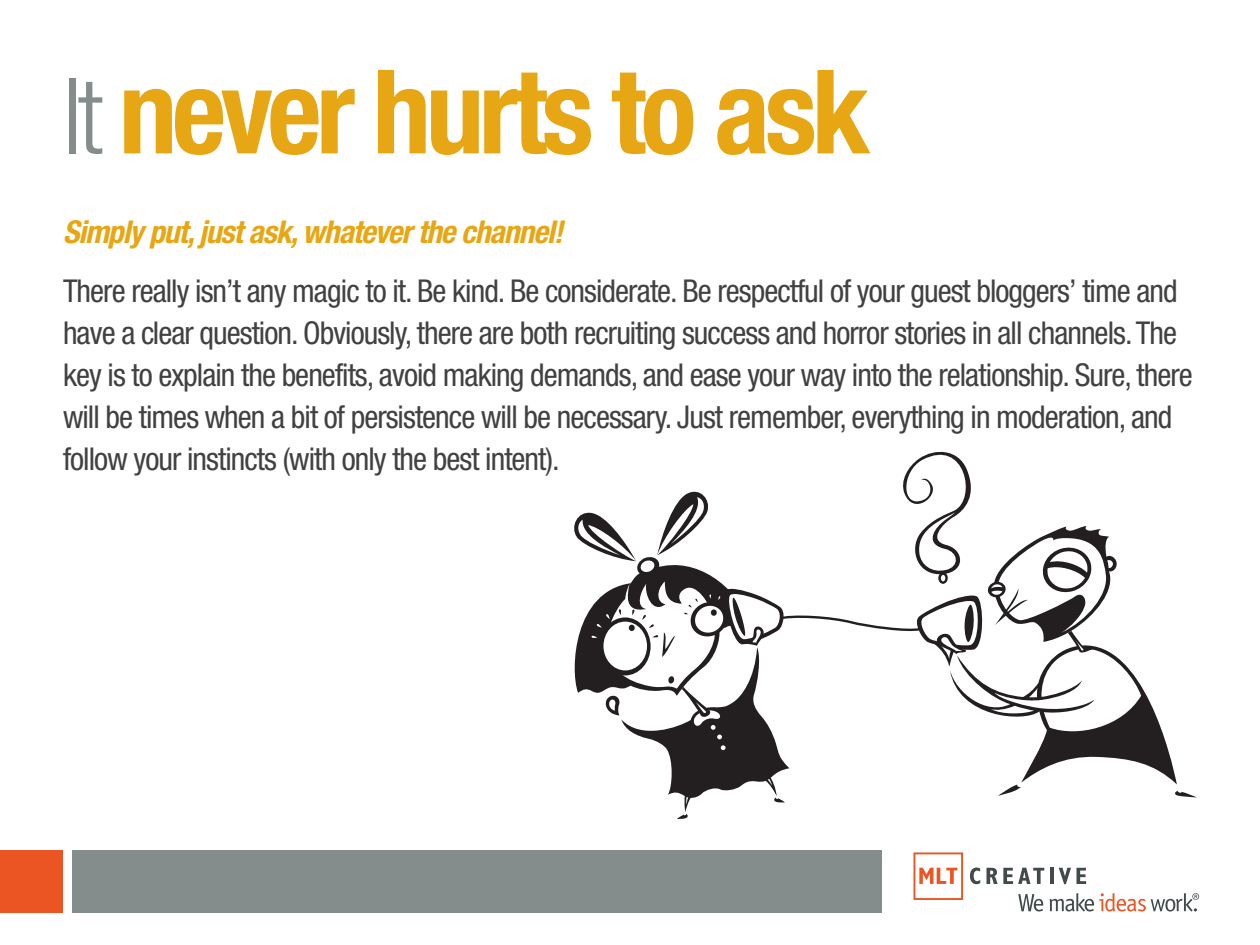
<style>
.page{position:relative;width:1260px;height:945px;background:#fff}
.page>*{position:absolute;margin:0;border:0;box-sizing:border-box;transform-origin:0 0}
.t1{font:700 condensed 116.73px "Helvetica Neue";letter-spacing:-.045em;color:#e7a614}
.t2{font:condensed 31.5px/42px "Helvetica Neue";letter-spacing:-.03em;color:#414042}
.t3{font:italic 700 condensed 31.5px "Helvetica Neue";letter-spacing:-.03em;color:#e7a614}
.s1{font-weight:300;font-size:105.52px;color:#858c8c}
</style>
<div class="page">
<svg style="left:574px;top:451px;width:623px;height:368px"></svg>
<div style="left:0;top:850px;width:882px;height:64px;background:#858c8c"></div>
<div style="left:0;top:850px;width:63px;height:64px;background:#eb5423"></div>
<div style="left:63px;top:850px;width:8px;height:64px;background:#fff"></div>
<svg style="left:914px;top:852px;width:49px;height:48px"></svg>
<svg style="left:970px;top:868px;width:10px;height:16px"></svg>
<svg style="left:986px;top:868px;width:58px;height:16px"></svg>
<hr style="left:1050px;top:868px;width:3px;height:16px;background:#424a4c">
<svg style="left:1059px;top:868px;width:27px;height:16px"></svg>
<svg style="left:1018px;top:894px;width:25px;height:18px"></svg>
<svg style="left:1049px;top:893px;width:150px;height:19px"></svg>
<h1 class="t1" style="left:63px;top:41px;width:808px"><span class="s1">It</span> never hurts to ask</h1>
<p class="t3" style="left:63px;top:213px;width:502px">Simply put, just ask, whatever the channel!</p>
<p class="t2" style="left:63px;top:270px;width:1131px">There really isn’t any magic to it. Be kind. Be considerate. Be respectful of your guest bloggers’ time and have a clear question. Obviously, there are both recruiting success and horror stories in all channels. The key is to explain the benefits, avoid making demands, and ease your way into the relationship. Sure, there will be times when a bit of persistence will be necessary. Just remember, everything in moderation, and follow your instincts (with only the best intent).</p>
</div>
